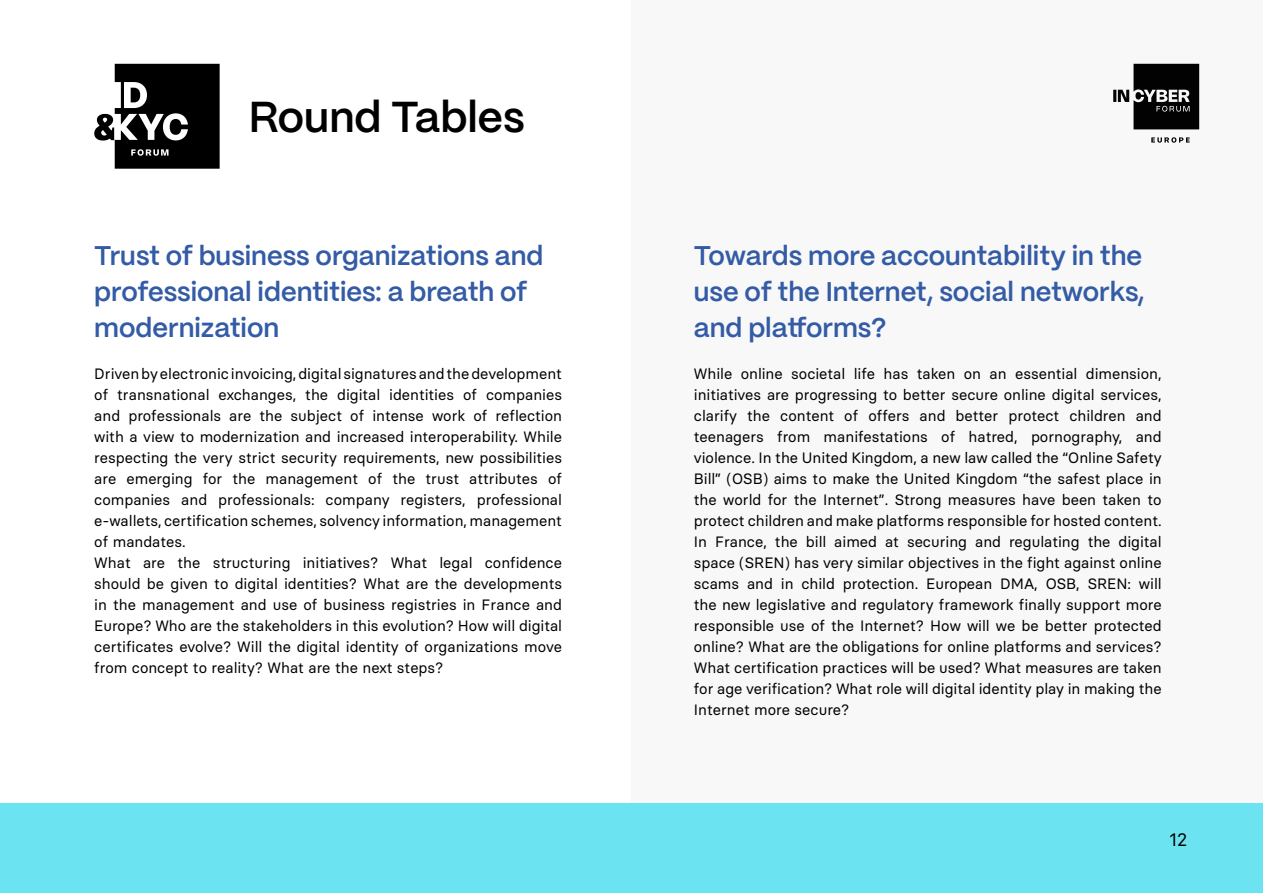
<style>
.page{position:relative;width:1263px;height:893px;background:#fff}
.page>*{position:absolute;margin:0;border:0;box-sizing:border-box;transform-origin:0 0}
.t1{font:600 43.2px "PP Mori";color:#000}
.t2{font:600 27px/36px "PP Mori";color:#335ba6}
.t3{font:18px "Basier Circle";color:#000}
.t4{font:15px/21px "Basier Circle";color:#000}
</style>
<div class="page">
<div style="left:631px;top:0;width:632px;height:893px;background:#f8f8f8"></div>
<div style="left:0;top:803px;width:1263px;height:90px;background:#6be3f0"></div>
<svg style="left:94px;top:64px;width:126px;height:105px"></svg>
<svg style="left:1113px;top:64px;width:86px;height:79px"></svg>
<h1 class="t1" style="left:249px;top:80px;width:277px">Round Tables</h1>
<h2 class="t2" style="left:94px;top:236px;width:451px">Trust of business organizations and professional identities: a breath of modernization</h2>
<p class="t4" style="left:94px;top:363px;width:469px">Driven by electronic invoicing, digital signatures and the development of transnational exchanges, the digital identities of companies and professionals are the subject of intense work of reflection with a view to modernization and increased interoperability. While respecting the very strict security requirements, new possibilities are emerging for the management of the trust attributes of companies and professionals: company registers, professional e-wallets, certification schemes, solvency information, management of mandates.<br>What are the structuring initiatives? What legal confidence should be given to digital identities? What are the developments in the management and use of business registries in France and Europe? Who are the stakeholders in this evolution? How will digital certificates evolve? Will the digital identity of organizations move from concept to reality? What are the next steps?</p>
<h2 class="t2" style="left:694px;top:236px;width:452px;text-align:justify">Towards more accountability in the use of the Internet, social networks, and platforms?</h2>
<p class="t4" style="left:694px;top:363px;width:469px;text-align:justify">While online societal life has taken on an essential dimension, initiatives are progressing to better secure online digital services, clarify the content of offers and better protect children and teenagers from manifestations of hatred, pornography, and violence. In the United Kingdom, a new law called the “Online Safety Bill” (OSB) aims to make the United Kingdom “the safest place in the world for the Internet”. Strong measures have been taken to protect children and make platforms responsible for hosted content.<br>In France, the bill aimed at securing and regulating the digital space (SREN) has very similar objectives in the fight against online scams and in child protection. European DMA, OSB, SREN: will the new legislative and regulatory framework finally support more responsible use of the Internet? How will we be better protected online? What are the obligations for online platforms and services?<br>What certification practices will be used? What measures are taken for age verification? What role will digital identity play in making the Internet more secure?</p>
<p class="t3" style="left:1169px;top:829px;width:19px">12</p>
</div>
